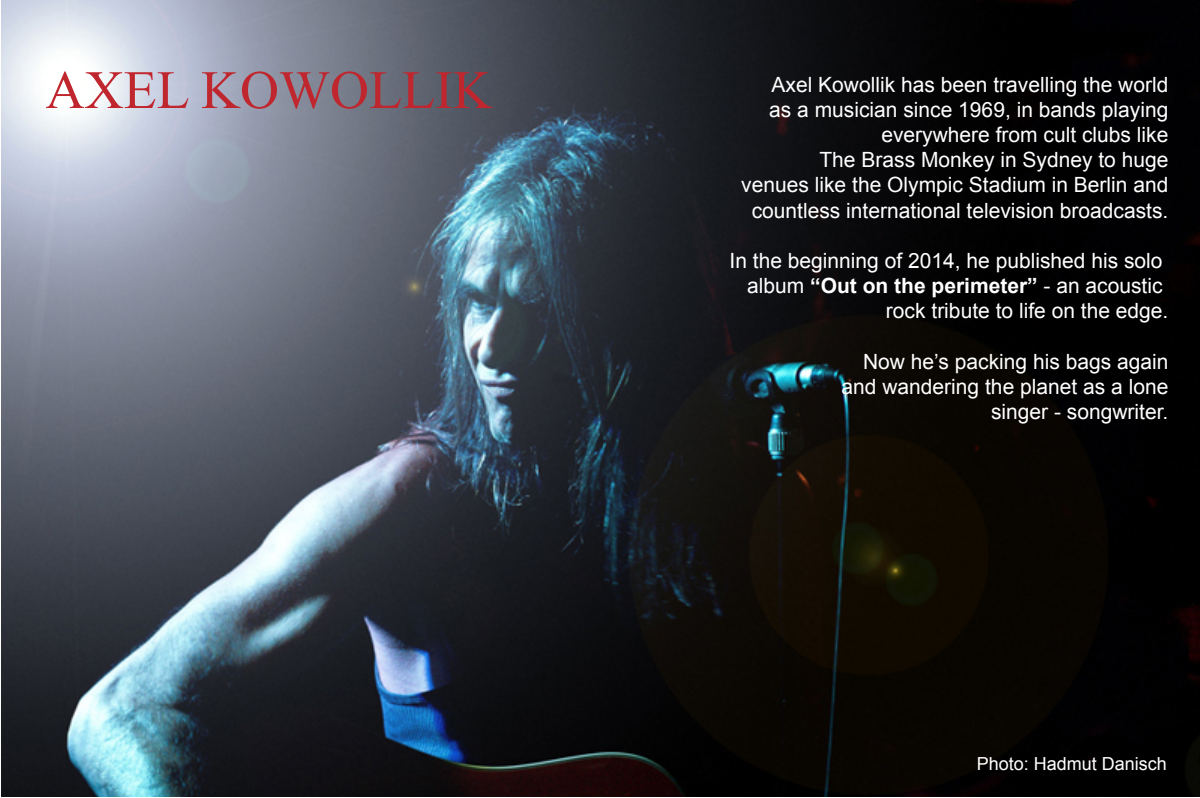
<style>
.page{position:relative;width:1200px;height:798px;background:#fff}
.page>*{position:absolute;margin:0;border:0;box-sizing:border-box;transform-origin:0 0}
.t1{font:54px "Times New Roman";color:#c0262d}
.t2{font:21px/25.2px "Arial";color:#fff;text-align:right}
.t3{font:18px "Arial";color:#fff}
.s1{font-weight:700}
</style>
<div class="page">
<img style="left:2px;top:0;width:1198px;height:796px">
<p class="t1" style="left:46px;top:59px;width:448px">AXEL KOWOLLIK</p>
<p class="t2" style="left:741px;top:72px;width:429px">Axel Kowollik has been travelling the world<br>as a musician since 1969, in bands playing everywhere from cult clubs like<br>The Brass Monkey in Sydney to huge<br>venues like the Olympic Stadium in Berlin and countless international television broadcasts.</p>
<p class="t2" style="left:729px;top:248px;width:440px">In the beginning of 2014, he published his solo album <span class="s1">“Out on the perimeter”</span> - an acoustic rock tribute to life on the edge.</p>
<p class="t2" style="left:842px;top:349px;width:328px">Now he’s packing his bags again and wandering the planet as a lone singer - songwriter.</p>
<p class="t3" style="left:977px;top:753px;width:192px">Photo: Hadmut Danisch</p>
</div>
